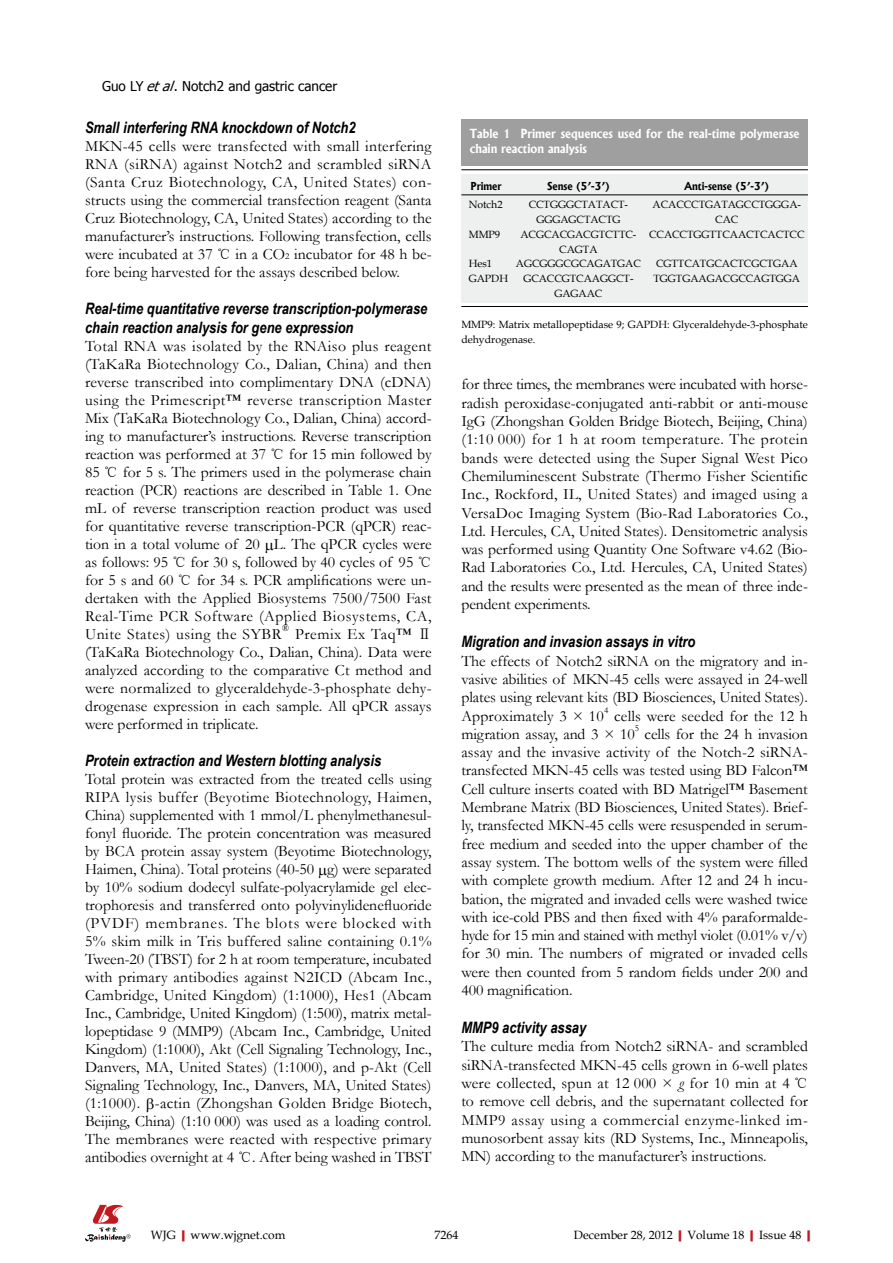
<style>
.page{position:relative;width:893px;height:1263px;background:#fff}
.page>*{position:absolute;margin:0;border:0;box-sizing:border-box;transform-origin:0 0}
.t1{font:15.75px/18px "Garamond";color:#000;text-align:justify}
.t2{font:italic 700 15.75px/18.8px "Arial Narrow";color:#000}
.t3{font:13.5px "Tahoma";color:#000}
.t4{font:700 12px/15px "Albertus";color:#fff}
.t5{font:12px "Book Antiqua";color:#000}
.t6{font:10.5px/15px "Book Antiqua";color:#000;text-align:center}
.t7{font:700 10.5px "Albertus";color:#000}
.t8{font:9.15px "Garamond";color:#000}
.s1{font-style:italic}
.s2{font-family:"Sim Sun";font-size:14.25px}
.s3{font-size:9.15px}
.s4{font-family:"Koz Min Pro";font-size:14.25px}
.s5{font-weight:700;color:#c01920}
</style>
<div class="page">
<svg style="left:85px;top:1205px;width:46px;height:37px"></svg>
<div style="left:461px;top:119px;width:347px;height:46px;background:#9f9fa0"></div>
<div style="left:461px;top:174px;width:347px;height:128px;background:#eeefef"></div>
<hr style="left:461px;top:169px;width:347px;height:1px;background:#000">
<hr style="left:461px;top:195px;width:347px;height:1px;background:#000">
<hr style="left:461px;top:306px;width:347px;height:1px;background:#000">
<p class="t3" style="left:102px;top:77px;width:237px">Guo LY <span class="s1">etal</span>. Notch2 and gastric cancer</p>
<p class="t2" style="left:85px;top:117px;width:272px">Small interfering RNA knockdown of Notch2</p>
<p class="t1" style="left:85px;top:136px;width:348px">MKN-45 cells were transfected with small interfering RNA (siRNA) against Notch2 and scrambled siRNA (Santa Cruz Biotechnology, CA, United States) con&shy;structs using the commercial transfection reagent (Santa Cruz Biotechnology, CA, United States) according to the manufacturer’s instructions. Following transfection, cells were incubated at 37 <span class="s2">℃</span> in a CO<span class="s3">2</span> incubator for 48 h be&shy;fore being harvested for the assays described below.</p>
<p class="t2" style="left:85px;top:298px;width:344px">Real-time quantitative reverse transcription-polymerase chain reaction analysis for gene expression</p>
<p class="t1" style="left:85px;top:337px;width:348px">Total RNA was isolated by the RNAiso plus reagent (TaKaRa Biotechnology Co., Dalian, China) and then reverse transcribed into complimentary DNA (cDNA) using the Primescript™ reverse transcription Master Mix (TaKaRa Biotechnology Co., Dalian, China) accord&shy;ing to manufacturer’s instructions. Reverse transcription reaction was performed at 37 <span class="s2">℃</span> for 15 min followed by 85 <span class="s2">℃</span> for 5 s. The primers used in the polymerase chain reaction (PCR) reactions are described in Table 1. One mL of reverse transcription reaction product was used for quantitative reverse transcription-PCR (qPCR) reac&shy;tion in a total volume of 20 L. The qPCR cycles were as follows: 95 <span class="s2">℃</span> for 30 s, followed by 40 cycles of 95 <span class="s2">℃ </span>for 5 s and 60 <span class="s2">℃</span> for 34 s. PCR amplifications were un&shy;dertaken with the Applied Biosystems 7500/7500 Fast Real-Time PCR Software (Applied Biosystems, CA, Unite States) using the SYBR</p>
<p class="t8" style="left:282px;top:622px;width:8px">®</p>
<p class="t1" style="left:85px;top:625px;width:348px;text-indent:210px">Premix Ex Taq™ <span class="s4">Ⅱ </span>(TaKaRa Biotechnology Co., Dalian, China). Data were analyzed according to the comparative Ct method and were normalized to glyceraldehyde-3-phosphate dehy&shy;drogenase expression in each sample. All qPCR assays were performed in triplicate.</p>
<p class="t2" style="left:85px;top:750px;width:298px">Protein extraction and Western blotting analysis</p>
<p class="t1" style="left:85px;top:769px;width:348px">Total protein was extracted from the treated cells using RIPA lysis buffer (Beyotime Biotechnology, Haimen, China) supplemented with 1 mmol/L phenylmethanesul&shy;fonyl fluoride. The protein concentration was measured by BCA protein assay system (Beyotime Biotechnology, Haimen, China). Total proteins (40-50 g) were separated by 10% sodium dodecyl sulfate-polyacrylamide gel elec&shy;trophoresis and transferred onto polyvinylidenefluoride (PVDF) membranes. The blots were blocked with 5% skim milk in Tris buffered saline containing 0.1% Tween-20 (TBST) for 2 h at room temperature, incubated with primary antibodies against N2ICD (Abcam Inc., Cambridge, United Kingdom) (1:1000), Hes1 (Abcam Inc., Cambridge, United Kingdom) (1:500), matrix metal&shy;lopeptidase 9 (MMP9) (Abcam Inc., Cambridge, United Kingdom) (1:1000), Akt (Cell Signaling Technology, Inc., Danvers, MA, United States) (1:1000), and p-Akt (Cell Signaling Technology, Inc., Danvers, MA, United States) (1:1000). -actin (Zhongshan Golden Bridge Biotech, Beijing, China) (1:10 000) was used as a loading control.<br>The membranes were reacted with respective primary antibodies overnight at 4 <span class="s2">℃</span>. After being washed in TBST</p>
<p class="t4" style="left:470px;top:126px;width:331px">Table 1 Primer sequences used for the real-time polymerase chain reaction analysis</p>
<p class="t7" style="left:470px;top:179px;width:32px">Primer</p>
<p class="t7" style="left:547px;top:179px;width:64px">Sense (5’-3’)</p>
<p class="t7" style="left:684px;top:179px;width:86px">Anti-sense (5’-3’)</p>
<p class="t6" style="left:469px;top:197px;width:35px">Notch2</p>
<p class="t6" style="left:529px;top:197px;width:101px">CCTGGGCTATACT-<br>GGGAGCTACTG</p>
<p class="t6" style="left:653px;top:197px;width:150px">ACACCCTGATAGCCTGGGA-<br>CAC</p>
<p class="t6" style="left:469px;top:226px;width:33px">MMP9</p>
<p class="t6" style="left:520px;top:226px;width:118px">ACGCACGACGTCTTC-<br>CAGTA</p>
<p class="t6" style="left:649px;top:226px;width:157px">CCACCTGGTTCAACTCACTCC</p>
<p class="t6" style="left:469px;top:256px;width:25px">Hes1</p>
<p class="t6" style="left:516px;top:256px;width:126px">AGCGGGCGCAGATGAC</p>
<p class="t6" style="left:656px;top:256px;width:143px">CGTTCATGCACTCGCTGAA</p>
<p class="t6" style="left:469px;top:271px;width:41px">GAPDH</p>
<p class="t6" style="left:523px;top:271px;width:112px">GCACCGTCAAGGCT-<br>GAGAAC</p>
<p class="t6" style="left:653px;top:271px;width:148px">TGGTGAAGACGCCAGTGGA</p>
<p class="t6" style="left:461px;top:317px;width:348px;text-align:left">MMP9: Matrix metallopeptidase 9; GAPDH: Glyceraldehyde-3-phosphate dehydrogenase.</p>
<p class="t1" style="left:461px;top:375px;width:348px">for three times, the membranes were incubated with horse&shy;radish peroxidase-conjugated anti-rabbit or anti-mouse IgG (Zhongshan Golden Bridge Biotech, Beijing, China) (1:10 000) for 1 h at room temperature. The protein bands were detected using the Super Signal West Pico Chemiluminescent Substrate (Thermo Fisher Scientific Inc., Rockford, IL, United States) and imaged using a VersaDoc Imaging System (Bio-Rad Laboratories Co., Ltd. Hercules, CA, United States). Densitometric analysis was performed using Quantity One Software v4.62 (Bio-Rad Laboratories Co., Ltd. Hercules, CA, United States) and the results were presented as the mean of three inde&shy;pendent experiments.</p>
<p class="t2" style="left:461px;top:631px;width:235px">Migration and invasion assays in vitro</p>
<p class="t1" style="left:461px;top:651px;width:348px">The effects of Notch2 siRNA on the migratory and in&shy;vasive abilities of MKN-45 cells were assayed in 24-well plates using relevant kits (BD Biosciences, United States).<br>Approximately 3 × 10</p>
<p class="t8" style="left:604px;top:704px;width:6px">4</p>
<p class="t1" style="left:461px;top:706px;width:348px;text-indent:153px">cells were seeded for the 12 h migration assay, and 3 × 10</p>
<p class="t8" style="left:635px;top:722px;width:6px">5</p>
<p class="t1" style="left:461px;top:724px;width:348px;text-indent:183px">cells for the 24 h invasion assay and the invasive activity of the Notch-2 siRNA&shy;transfected MKN-45 cells was tested using BD Falcon™ Cell culture inserts coated with BD Matrigel™ Basement Membrane Matrix (BD Biosciences, United States). Brief&shy;ly, transfected MKN-45 cells were resuspended in serum&shy;free medium and seeded into the upper chamber of the assay system. The bottom wells of the system were filled with complete growth medium. After 12 and 24 h incu&shy;bation, the migrated and invaded cells were washed twice with ice-cold PBS and then fixed with 4% paraformalde&shy;hyde for 15 min and stained with methyl violet (0.01% v/v) for 30 min. The numbers of migrated or invaded cells were then counted from 5 random fields under 200 and 400 magnification.</p>
<p class="t2" style="left:461px;top:1017px;width:126px">MMP9 activity assay</p>
<p class="t1" style="left:461px;top:1037px;width:348px">The culture media from Notch2 siRNA- and scrambled siRNA-transfected MKN-45 cells grown in 6-well plates were collected, spun at 12 000 × <span class="s1">g</span> for 10 min at 4 <span class="s2">℃ </span>to remove cell debris, and the supernatant collected for MMP9 assay using a commercial enzyme-linked im&shy;munosorbent assay kits (RD Systems, Inc., Minneapolis, MN) according to the manufacturer’s instructions.</p>
<p class="t5" style="left:151px;top:1226px;width:136px">WJG<span class="s5">|</span>www.wjgnet.com</p>
<p class="t5" style="left:434px;top:1226px;width:25px">7264</p>
<p class="t5" style="left:574px;top:1226px;width:243px">December 28, 2012<span class="s5">|</span>Volume 18<span class="s5">|</span>Issue 48<span class="s5">|</span></p>
</div>
